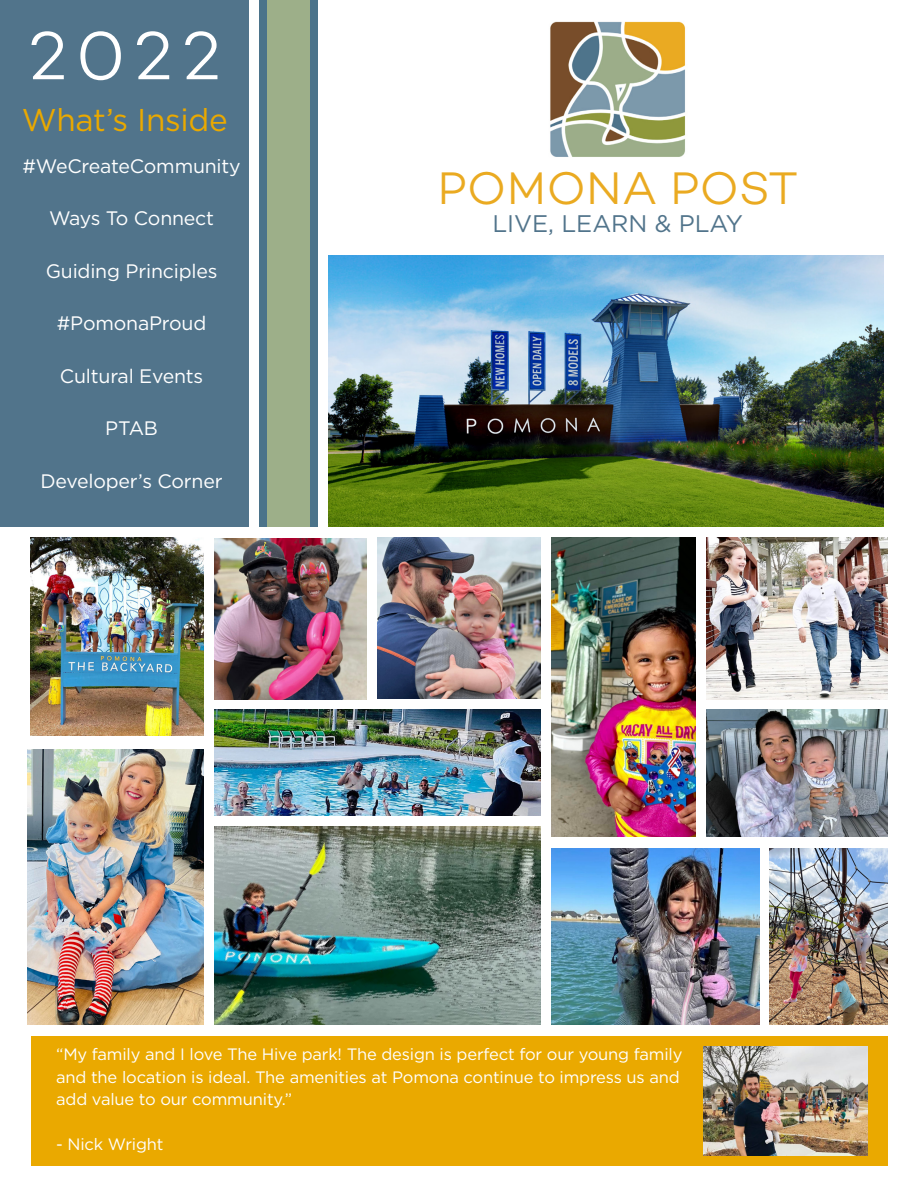
<style>
.page{position:relative;width:918px;height:1188px;background:#fff}
.page>*{position:absolute;margin:0;border:0;box-sizing:border-box;transform-origin:0 0}
.t1{font:69px "Campton Light DEMO";color:#fff}
.t2{font:46.5px "Campton Light DEMO";letter-spacing:.01em;color:#eaaa21}
.t3{font:31.5px "Gotham";letter-spacing:-.01em;color:#eaa900}
.t4{font:24px "Gotham";color:#51748b}
.t5{font:19.5px "Gotham";letter-spacing:-.01em;color:#fff}
.t6{font:16.5px/22.5px "Gotham";letter-spacing:-.01em;color:#fff}
</style>
<div class="page">
<div style="left:0;top:0;width:248px;height:526px;background:#51748b"></div>
<div style="left:259px;top:0;width:59px;height:526px;background:#4b738a"></div>
<div style="left:267px;top:0;width:43px;height:526px;background:#9daf89"></div>
<img style="left:328px;top:255px;width:556px;height:271px">
<div style="left:31px;top:1036px;width:856px;height:130px;background:#eaa900"></div>
<img style="left:31px;top:537px;width:173px;height:199px">
<img style="left:214px;top:826px;width:327px;height:199px">
<img style="left:377px;top:537px;width:164px;height:161px">
<img style="left:551px;top:848px;width:208px;height:177px">
<img style="left:706px;top:537px;width:181px;height:162px">
<img style="left:550px;top:21px;width:136px;height:136px">
<img style="left:214px;top:709px;width:327px;height:107px">
<img style="left:214px;top:538px;width:153px;height:161px">
<img style="left:770px;top:848px;width:117px;height:177px">
<img style="left:28px;top:750px;width:176px;height:275px">
<img style="left:704px;top:1046px;width:163px;height:110px">
<img style="left:551px;top:537px;width:145px;height:300px">
<img style="left:706px;top:709px;width:181px;height:128px">
<h1 class="t1" style="left:29px;top:20px;width:194px">2022</h1>
<h3 class="t3" style="left:22px;top:103px;width:207px">What’s Inside</h3>
<p class="t5" style="left:22px;top:155px;width:220px">#WeCreateCommunity</p>
<p class="t5" style="left:49px;top:208px;width:167px">Ways To Connect</p>
<p class="t5" style="left:46px;top:260px;width:173px">Guiding Principles</p>
<p class="t5" style="left:57px;top:313px;width:151px">#PomonaProud</p>
<p class="t5" style="left:60px;top:365px;width:145px">Cultural Events</p>
<p class="t5" style="left:105px;top:418px;width:54px">PTAB</p>
<p class="t5" style="left:41px;top:470px;width:184px">Developer’s Corner</p>
<h2 class="t2" style="left:437px;top:163px;width:362px">POMONA POST</h2>
<h3 class="t4" style="left:492px;top:211px;width:252px">LIVE, LEARN &amp; PLAY</h3>
<p class="t6" style="left:56px;top:1043px;width:628px">“My family and I love The Hive park! The design is perfect for our young family and the location is ideal. The amenities at Pomona continue to impress us and add value to our community.”</p>
<p class="t6" style="left:56px;top:1133px;width:109px">- Nick Wright</p>
</div>
